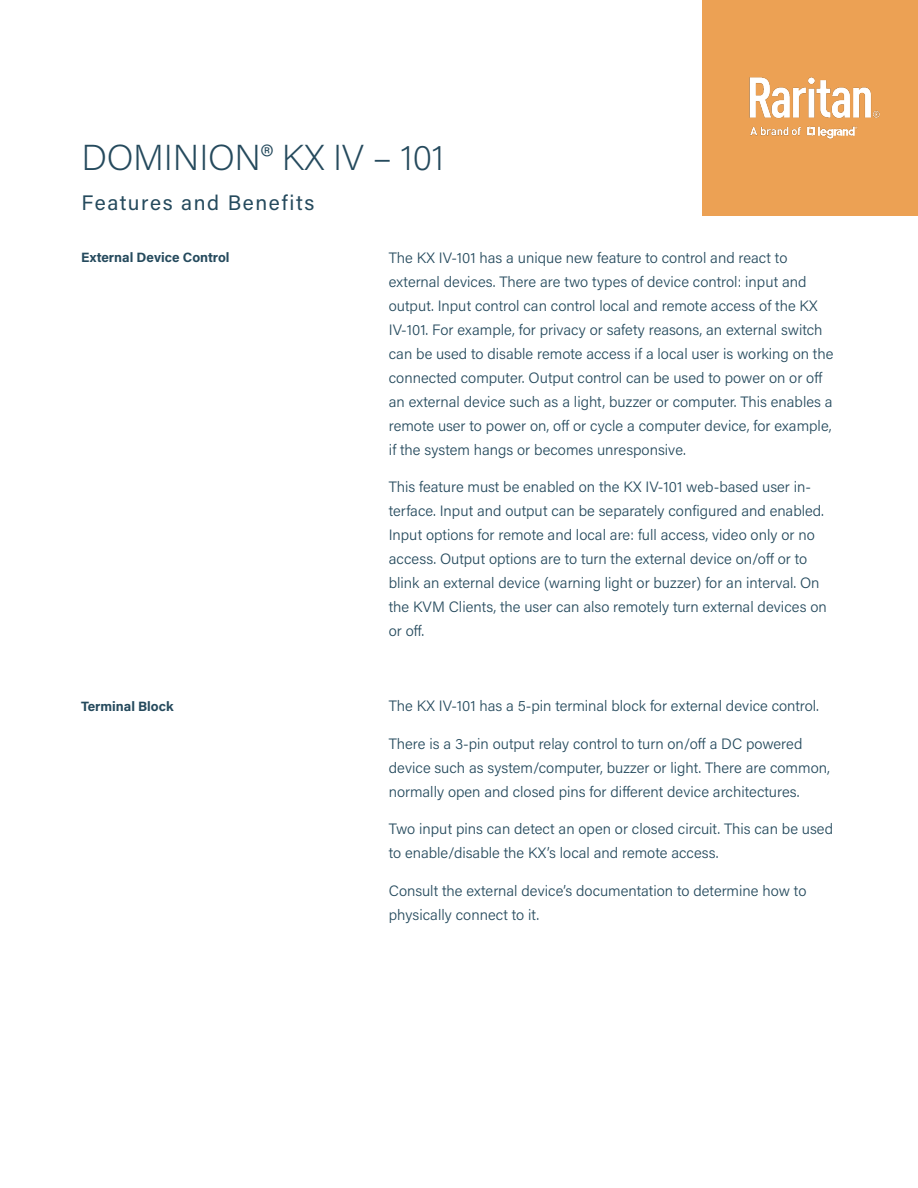
<style>
.page{position:relative;width:918px;height:1188px;background:#fff}
.page>*{position:absolute;margin:0;border:0;box-sizing:border-box;transform-origin:0 0}
.t1{font:200 36px "Acumin Pro";letter-spacing:-.01em;color:#254a5d}
.t2{font:21px "Acumin Pro";letter-spacing:.075em;color:#254a5d}
.Body{font:300 15px/24px "Acumin Pro";color:#254a5d}
.t3{font:700 13.5px "Acumin Pro";color:#254a5d}
</style>
<div class="page">
<div style="left:702px;top:0;width:216px;height:216px;background:#eca154"></div>
<img style="left:749px;top:77px;width:131px;height:62px">
<p class="t1" style="left:81px;top:132px;width:364px">DOMINION® KX IV – 101</p>
<p class="t2" style="left:81px;top:188px;width:235px">Features and Benefits</p>
<p class="t3" style="left:81px;top:248px;width:150px">External Device Control</p>
<p class="t3" style="left:81px;top:696px;width:94px">Terminal Block</p>
<p class="Body" style="left:389px;top:245px;width:446px">The KX IV-101 has a unique new feature to control and react to external devices. There are two types of device control: input and output. Input control can control local and remote access of the KX IV-101. For example, for privacy or safety reasons, an external switch can be used to disable remote access if a local user is working on the connected computer. Output control can be used to power on or off an external device such as a light, buzzer or computer. This enables a remote user to power on, off or cycle a computer device, for example, if the system hangs or becomes unresponsive.</p>
<p class="Body" style="left:389px;top:475px;width:440px">This feature must be enabled on the KX IV-101 web-based user in&shy;terface. Input and output can be separately configured and enabled.<br>Input options for remote and local are: full access, video only or no access. Output options are to turn the external device on/off or to blink an external device (warning light or buzzer) for an interval. On the KVM Clients, the user can also remotely turn external devices on or off.</p>
<p class="Body" style="left:389px;top:694px;width:432px">The KX IV-101 has a 5-pin terminal block for external device control.</p>
<p class="Body" style="left:389px;top:731px;width:443px">There is a 3-pin output relay control to turn on/off a DC powered device such as system/computer, buzzer or light. There are common, normally open and closed pins for different device architectures.</p>
<p class="Body" style="left:389px;top:817px;width:446px">Two input pins can detect an open or closed circuit. This can be used to enable/disable the KX’s local and remote access.</p>
<p class="Body" style="left:389px;top:878px;width:419px">Consult the external device’s documentation to determine how to physically connect to it.</p>
</div>
